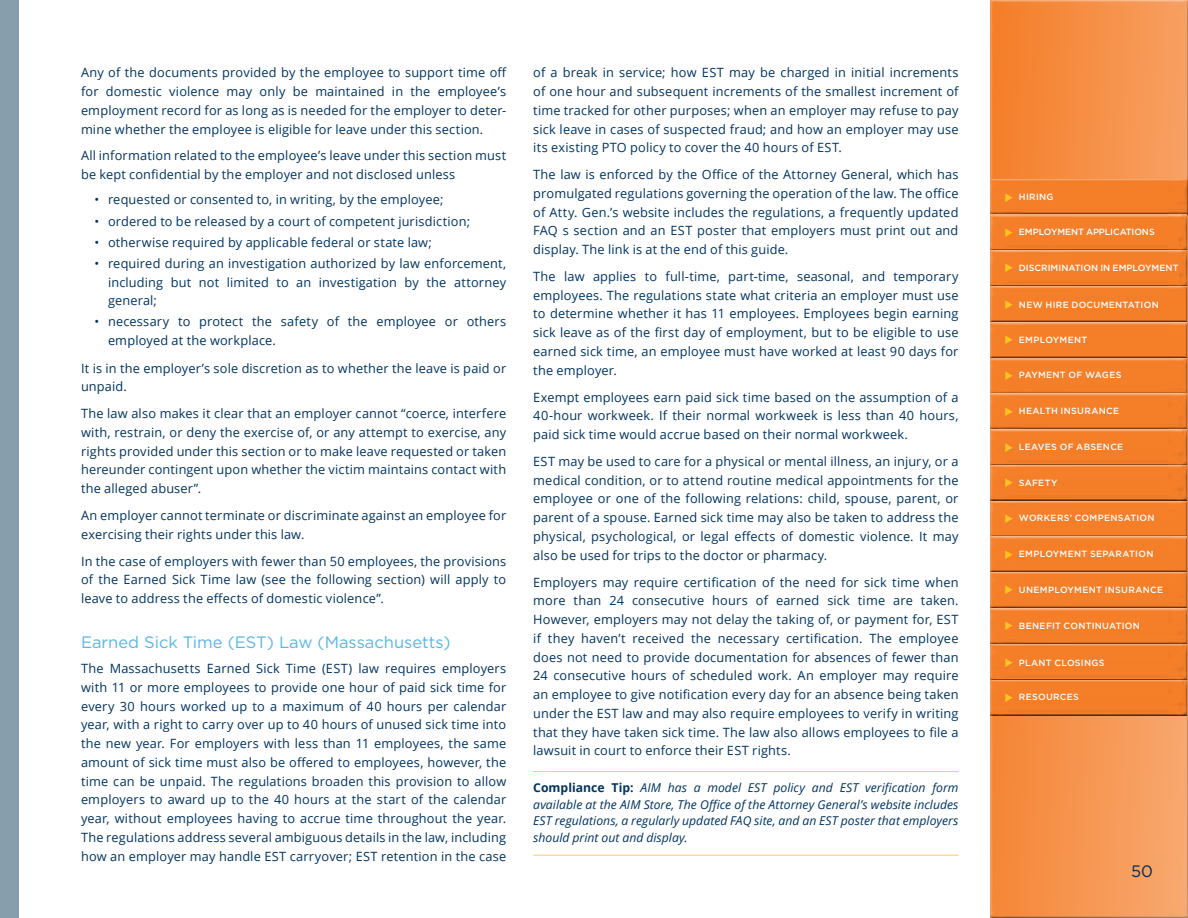
<style>
.page{position:relative;width:1188px;height:918px;background:#fff}
.page>*{position:absolute;margin:0;border:0;box-sizing:border-box;transform-origin:0 0}
.t1{font:16.5px "Gotham";color:#58b6e7}
.t2{font:16.5px "Gotham";color:#002d5b}
.t3{font:12.75px/18.8px "Open Sans";letter-spacing:.015em;color:#003361;text-align:justify}
.Compliance_PP{font:italic 12.15px/16.5px "Open Sans";letter-spacing:.005em;color:#003361;text-align:justify}
.t4{font:500 9px "Gotham";letter-spacing:.03em;color:#fff}
.t5{font:500 9px "Gotham";color:#fff}
.t6{font:500 9px "Gotham";letter-spacing:-.01em;color:#fff}
.s1{font-weight:700;font-style:normal}
.s2{color:#ffc322}
</style>
<div class="page">
<div style="left:988px;top:0;width:200px;height:918px;background:#000;opacity:.9"></div>
<div style="left:988px;top:177px;width:200px;height:38px;background:#fff;opacity:.75"></div>
<div style="left:988px;top:178px;width:200px;height:39px;background:#000;opacity:.9"></div>
<div style="left:988px;top:212px;width:200px;height:39px;background:#fff;opacity:.75"></div>
<div style="left:988px;top:214px;width:200px;height:39px;background:#000;opacity:.9"></div>
<div style="left:996px;top:222px;width:182px;height:19px;background:#f57e29"></div>
<div style="left:988px;top:248px;width:200px;height:38px;background:#f57e29"></div>
<div style="left:988px;top:249px;width:200px;height:39px;background:#000;opacity:.9"></div>
<div style="left:996px;top:258px;width:183px;height:19px;background:#f57e29"></div>
<div style="left:988px;top:284px;width:200px;height:39px;background:#f57e29"></div>
<div style="left:988px;top:285px;width:200px;height:39px;background:#000;opacity:.9"></div>
<div style="left:988px;top:320px;width:200px;height:38px;background:#ba5f1f"></div>
<div style="left:988px;top:321px;width:200px;height:39px;background:#000;opacity:.9"></div>
<div style="left:988px;top:355px;width:200px;height:39px;background:#ba5f1f"></div>
<div style="left:988px;top:357px;width:200px;height:39px;background:#000;opacity:.9"></div>
<div style="left:988px;top:391px;width:200px;height:39px;background:#ed7a27"></div>
<div style="left:988px;top:392px;width:200px;height:40px;background:#000;opacity:.9"></div>
<div style="left:988px;top:427px;width:200px;height:39px;background:#cd6922"></div>
<div style="left:988px;top:428px;width:200px;height:39px;background:#000;opacity:.9"></div>
<div style="left:988px;top:463px;width:200px;height:38px;background:#f57e29"></div>
<div style="left:988px;top:464px;width:200px;height:39px;background:#000;opacity:.9"></div>
<div style="left:988px;top:498px;width:200px;height:39px;background:#fff;opacity:.75"></div>
<div style="left:988px;top:500px;width:200px;height:39px;background:#000;opacity:.9"></div>
<div style="left:988px;top:535px;width:200px;height:38px;background:#ba5f1f"></div>
<div style="left:988px;top:536px;width:200px;height:38px;background:#000;opacity:.9"></div>
<div style="left:988px;top:570px;width:200px;height:39px;background:#ba5f1f"></div>
<div style="left:988px;top:571px;width:200px;height:39px;background:#000;opacity:.9"></div>
<div style="left:988px;top:606px;width:200px;height:38px;background:#c36420"></div>
<div style="left:988px;top:607px;width:200px;height:39px;background:#000;opacity:.9"></div>
<div style="left:988px;top:642px;width:200px;height:38px;background:#d26c23"></div>
<div style="left:988px;top:643px;width:200px;height:39px;background:#000;opacity:.9"></div>
<div style="left:988px;top:677px;width:200px;height:39px;background:#f27c28"></div>
<div style="left:988px;top:678px;width:200px;height:40px;background:#000;opacity:.9"></div>
<div style="left:0;top:0;width:19px;height:918px;background:#879fad"></div>
<div style="left:996px;top:294px;width:183px;height:20px;background:#f57e29"></div>
<div style="left:996px;top:329px;width:183px;height:20px;background:#f57e29"></div>
<div style="left:996px;top:580px;width:182px;height:19px;background:#f57e29"></div>
<hr style="left:533px;top:771px;width:425px;height:1px;background:#ffce5b">
<hr style="left:533px;top:855px;width:425px;height:1px;background:#ffce5b">
<p class="t3" style="left:81px;top:63px;width:427px">Any of the documents provided by the employee to support time off for domestic violence may only be maintained in the employee’s employment record for as long as is needed for the employer to deter&shy;mine whether the employee is eligible for leave under this section.</p>
<p class="t3" style="left:81px;top:146px;width:427px">All information related to the employee’s leave under this section must be kept confidential by the employer and not disclosed unless</p>
<p class="t3" style="left:94px;top:190px;width:351px">• requested or consented to, in writing, by the employee;</p>
<p class="t3" style="left:94px;top:211px;width:377px">• ordered to be released by a court of competent jurisdiction;</p>
<p class="t3" style="left:94px;top:233px;width:339px">• otherwise required by applicable federal or state law;</p>
<p class="t3" style="left:108px;top:254px;width:400px;line-height:18.3px;text-indent:-14px">• required during an investigation authorized by law enforcement, including but not limited to an investigation by the attorney general;</p>
<p class="t3" style="left:108px;top:312px;width:400px;line-height:18.3px;text-indent:-14px">• necessary to protect the safety of the employee or others employed at the workplace.</p>
<p class="t3" style="left:81px;top:358px;width:427px">It is in the employer’s sole discretion as to whether the leave is paid or unpaid.</p>
<p class="t3" style="left:81px;top:404px;width:427px">The law also makes it clear that an employer cannot “coerce, interfere with, restrain, or deny the exercise of, or any attempt to exercise, any rights provided under this section or to make leave requested or taken hereunder contingent upon whether the victim maintains contact with the alleged abuser”.</p>
<p class="t3" style="left:81px;top:506px;width:427px">An employer cannot terminate or discriminate against an employee for exercising their rights under this law.</p>
<p class="t3" style="left:81px;top:551px;width:427px">In the case of employers with fewer than 50 employees, the provisions of the Earned Sick Time law (see the following section) will apply to leave to address the effects of domestic violence”.</p>
<h2 class="t1" style="left:81px;top:631px;width:371px">Earned Sick Time (EST) Law (Massachusetts)</h2>
<p class="t3" style="left:81px;top:659px;width:427px">The Massachusetts Earned Sick Time (EST) law requires employers with 11 or more employees to provide one hour of paid sick time for every 30 hours worked up to a maximum of 40 hours per calendar year, with a right to carry over up to 40 hours of unused sick time into the new year. For employers with less than 11 employees, the same amount of sick time must also be offered to employees, however, the time can be unpaid. The regulations broaden this provision to allow employers to award up to the 40 hours at the start of the calendar year, without employees having to accrue time throughout the year.<br>The regulations address several ambiguous details in the law, including how an employer may handle EST carryover; EST retention in the case</p>
<p class="t3" style="left:533px;top:63px;width:427px">of a break in service; how EST may be charged in initial increments of one hour and subsequent increments of the smallest increment of time tracked for other purposes; when an employer may refuse to pay sick leave in cases of suspected fraud; and how an employer may use its existing PTO policy to cover the 40 hours of EST.</p>
<p class="t3" style="left:533px;top:165px;width:427px">The law is enforced by the Office of the Attorney General, which has promulgated regulations governing the operation of the law. The office of Atty. Gen.’s website includes the regulations, a frequently updated FAQ s section and an EST poster that employers must print out and display. The link is at the end of this guide.</p>
<p class="t3" style="left:533px;top:267px;width:427px">The law applies to full-time, part-time, seasonal, and temporary employees. The regulations state what criteria an employer must use to determine whether it has 11 employees. Employees begin earning sick leave as of the first day of employment, but to be eligible to use earned sick time, an employee must have worked at least 90 days for the employer.</p>
<p class="t3" style="left:533px;top:387px;width:427px">Exempt employees earn paid sick time based on the assumption of a 40-hour workweek. If their normal workweek is less than 40 hours, paid sick time would accrue based on their normal workweek.</p>
<p class="t3" style="left:533px;top:452px;width:427px">EST may be used to care for a physical or mental illness, an injury, or a medical condition, or to attend routine medical appointments for the employee or one of the following relations: child, spouse, parent, or parent of a spouse. Earned sick time may also be taken to address the physical, psychological, or legal effects of domestic violence. It may also be used for trips to the doctor or pharmacy.</p>
<p class="t3" style="left:533px;top:572px;width:427px">Employers may require certification of the need for sick time when more than 24 consecutive hours of earned sick time are taken.<br>However, employers may not delay the taking of, or payment for, EST if they haven’t received the necessary certification. The employee does not need to provide documentation for absences of fewer than 24 consecutive hours of scheduled work. An employer may require an employee to give notification every day for an absence being taken under the EST law and may also require employees to verify in writing that they have taken sick time. The law also allows employees to file a lawsuit in court to enforce their EST rights.</p>
<p class="Compliance_PP" style="left:533px;top:779px;width:427px"><span class="s1">Compliance Tip:</span> AIM has a model EST policy and EST verification form available at the AIM Store, The Office of the Attorney General’s website includes EST regulations, a regularly updated FAQ site, and an EST poster that employers should print out and display.</p>
<p class="t4" style="left:996px;top:191px;width:59px"><span class="s2">✔</span>HIRING</p>
<p class="t6" style="left:996px;top:226px;width:160px"><span class="s2">✔</span>EMPLOYMENT APPLICATIONS</p>
<p class="t5" style="left:996px;top:262px;width:184px"><span class="s2">✔</span>DISCRIMINATION IN EMPLOYMENT</p>
<p class="t4" style="left:996px;top:298px;width:164px"><span class="s2">✔</span>NEW HIRE DOCUMENTATION</p>
<p class="t4" style="left:996px;top:334px;width:92px"><span class="s2">✔</span>EMPLOYMENT</p>
<p class="t4" style="left:996px;top:369px;width:127px"><span class="s2">✔</span>PAYMENT OF WAGES</p>
<p class="t4" style="left:996px;top:405px;width:124px"><span class="s2">✔</span>HEALTH INSURANCE</p>
<p class="t4" style="left:996px;top:441px;width:128px"><span class="s2">✔</span>LEAVES OF ABSENCE</p>
<p class="t4" style="left:996px;top:477px;width:63px"><span class="s2">✔</span>SAFETY</p>
<p class="t4" style="left:996px;top:512px;width:160px"><span class="s2">✔</span>WORKERS’ COMPENSATION</p>
<p class="t4" style="left:996px;top:548px;width:159px"><span class="s2">✔</span>EMPLOYMENT SEPARATION</p>
<p class="t4" style="left:996px;top:584px;width:168px"><span class="s2">✔</span>UNEMPLOYMENT INSURANCE</p>
<p class="t4" style="left:996px;top:620px;width:145px"><span class="s2">✔</span>BENEFIT CONTINUATION</p>
<p class="t4" style="left:996px;top:657px;width:110px"><span class="s2">✔</span>PLANT CLOSINGS</p>
<p class="t4" style="left:996px;top:691px;width:84px"><span class="s2">✔</span>RESOURCES</p>
<p class="t2" style="left:1131px;top:861px;width:23px">50</p>
</div>
